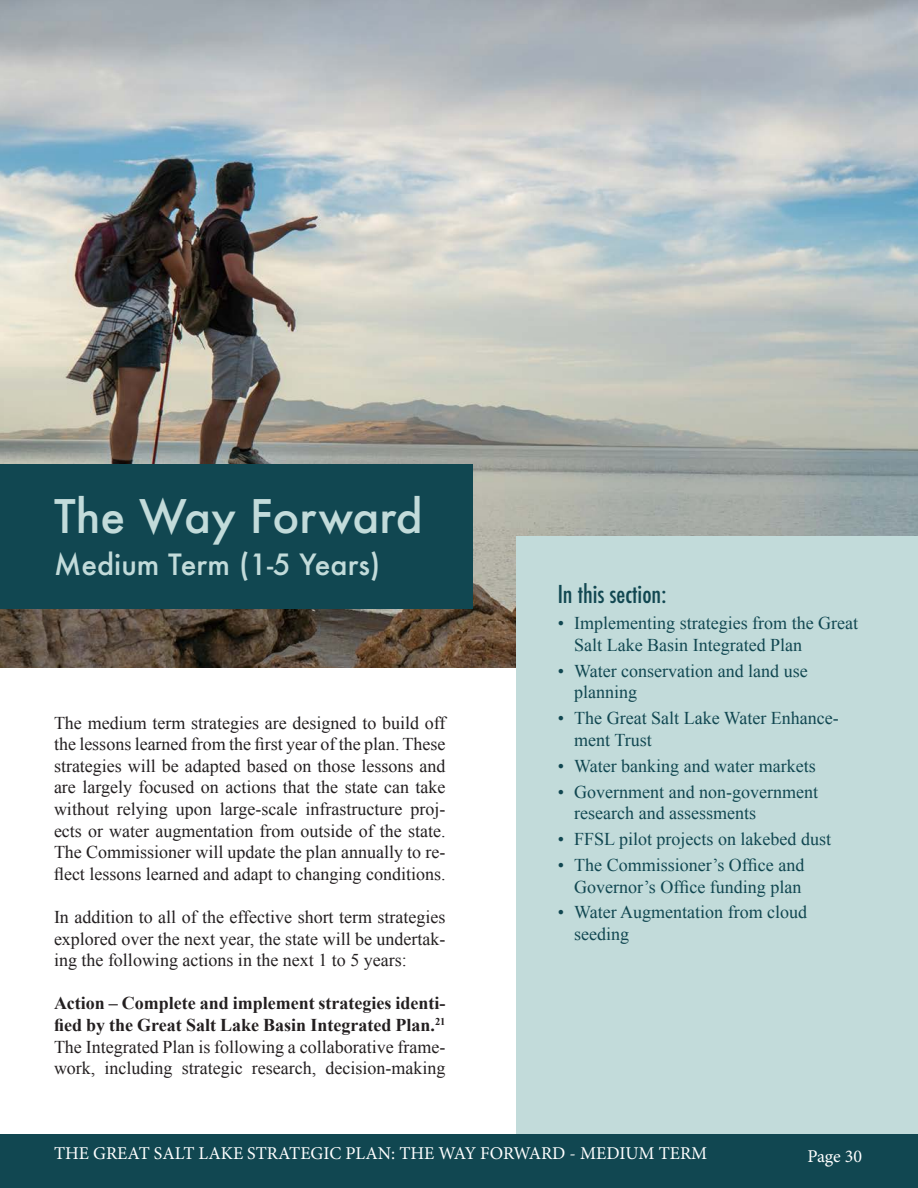
<style>
.page{position:relative;width:918px;height:1188px;background:#fff}
.page>*{position:absolute;margin:0;border:0;box-sizing:border-box;transform-origin:0 0}
.Section_Title{font:500 45px "Futura";color:#c2dbda}
.Section_Title-2{font:500 28.5px "Futura";color:#c2dbda}
.Sidebar_Title{font:500 condensed 24px "Futura";color:#114751}
.Body{font:18px/21.6px "Times New Roman";color:#231f20;text-align:justify}
.t1{font:18px/21.6px "Times New Roman";color:#114751}
.t2{font:18px "Minion Pro";color:#fff}
.s1{font-weight:700}
</style>
<div class="page">
<div style="left:0;top:1134px;width:918px;height:54px;background:#114751"></div>
<img style="left:0;top:0;width:918px;height:668px">
<div style="left:516px;top:537px;width:402px;height:597px;background:#c2dbda"></div>
<div style="left:0;top:464px;width:472px;height:145px;background:#114751"></div>
<p class="Section_Title" style="left:54px;top:485px;width:370px">The Way Forward</p>
<p class="Section_Title-2" style="left:54px;top:545px;width:328px">Medium Term (1-5 Years)</p>
<p class="Body" style="left:54px;top:711px;width:393px">The medium term strategies are designed to build off the lessons learned from the first year of the plan. These strategies will be adapted based on those lessons and are largely focused on actions that the state can take without relying upon large-scale infrastructure proj&shy;ects or water augmentation from outside of the state.<br>The Commissioner will update the plan annually to re&shy;flect lessons learned and adapt to changing conditions.</p>
<p class="Body" style="left:54px;top:906px;width:393px">In addition to all of the effective short term strategies explored over the next year, the state will be undertak&shy;ing the following actions in the next 1 to 5 years:</p>
<p class="Body" style="left:54px;top:992px;width:393px"><span class="s1">Action – Complete and implement strategies identi&shy;fied by the Great Salt Lake Basin Integrated Plan.</span><sup>21<br></sup>The Integrated Plan is following a collaborative frame&shy;work, including strategic research, decision-making</p>
<p class="Sidebar_Title" style="left:558px;top:579px;width:110px">In this section:</p>
<p class="t1" style="left:574px;top:612px;width:285px;text-indent:-16px">• Implementing strategies from the Great<br>Salt Lake Basin Integrated Plan</p>
<p class="t1" style="left:574px;top:659px;width:235px;text-indent:-16px">• Water conservation and land use planning</p>
<p class="t1" style="left:574px;top:707px;width:266px;text-indent:-16px">• The Great Salt Lake Water Enhance&shy;ment Trust</p>
<p class="t1" style="left:558px;top:754px;width:259px">• Water banking and water markets</p>
<p class="t1" style="left:574px;top:780px;width:245px;text-indent:-16px">• Government and non-government research and assessments</p>
<p class="t1" style="left:558px;top:828px;width:275px">• FFSL pilot projects on lakebed dust</p>
<p class="t1" style="left:558px;top:854px;width:248px;text-align:right">• The Commissioner’s Office and<br>Governor’s Office funding plan</p>
<p class="t1" style="left:574px;top:901px;width:235px;text-indent:-16px">• Water Augmentation from cloud seeding</p>
<p class="t2" style="left:54px;top:1141px;width:655px">THE GREAT SALT LAKE STRATEGIC PLAN: THE WAY FORWARD - MEDIUM TERM</p>
<p class="t2" style="left:807px;top:1144px;width:56px">Page 30</p>
</div>
